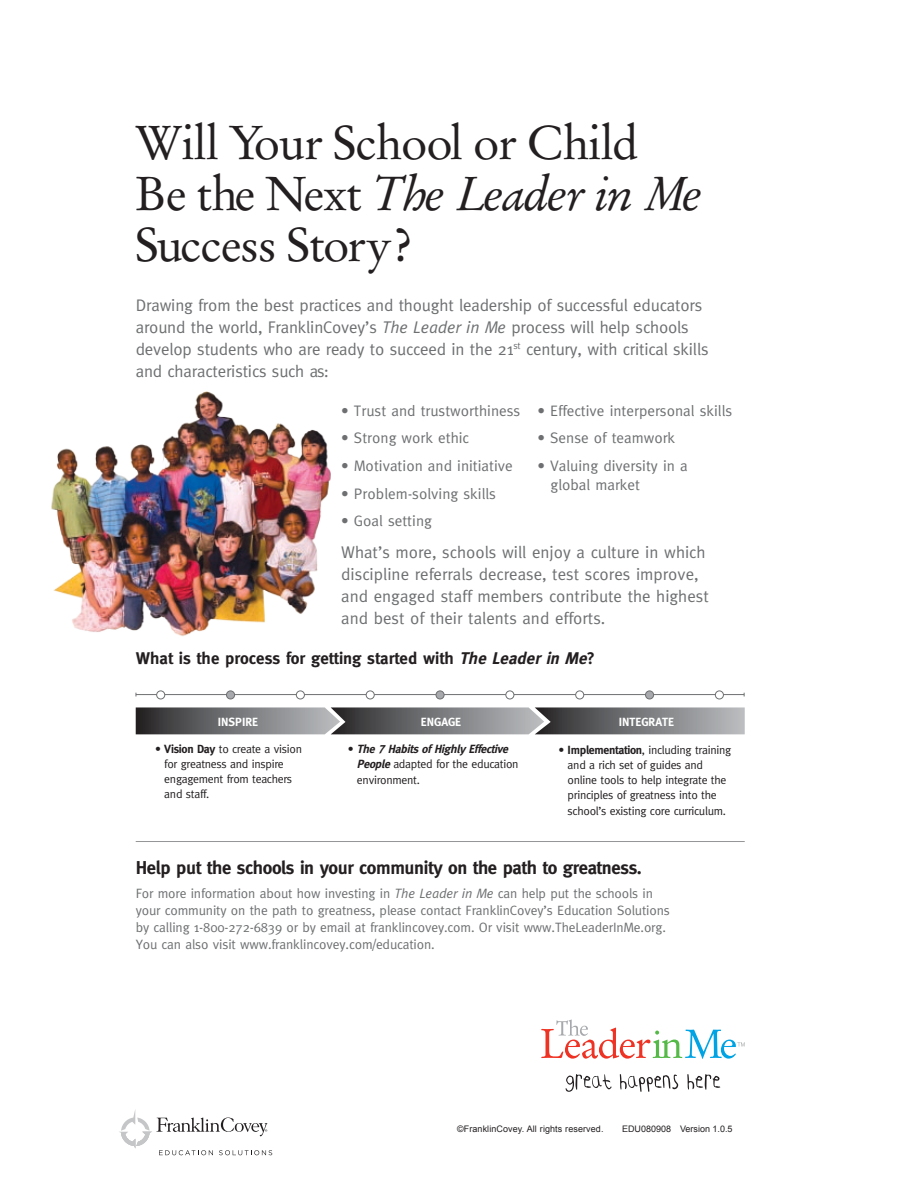
<style>
.page{position:relative;width:918px;height:1188px;background:#fff}
.page>*{position:absolute;margin:0;border:0;box-sizing:border-box;transform-origin:0 0}
.t1{font:47.4px/50.7px "Stempel Garamond";letter-spacing:-.02em;color:#231f20}
.t2{font:700 18.6px "Meta";letter-spacing:-.02em;color:#231f20}
.t3{font:16.95px/22px "Meta";letter-spacing:-.01em;color:#6d6f71}
.t4{font:700 16.95px "Meta";color:#231f20}
.t5{font:15.3px "Meta";color:#6d6f71}
.t6{font:15.15px "Meta";color:#6d6f71}
.t7{font:13.5px/17px "Meta";letter-spacing:-.01em;color:#6d6f71}
.t8{font:11.85px/15.3px "Meta";letter-spacing:-.025em;color:#231f20}
.t9{font:700 11.85px "Meta";color:#fff}
.t10{font:9px "Arial";letter-spacing:.01em;color:#231f20}
.s1{font-style:italic}
.s2{font-weight:700}
.s3{font-weight:700;font-style:italic}
.s4{font-family:"Meta Bold Caps";font-style:italic}
</style>
<div class="page">
<img style="left:51px;top:392px;width:280px;height:245px">
<hr style="left:136px;top:841px;width:609px;height:1px;background:#949698">
<svg style="left:136px;top:707px;width:609px;height:27px;background:#78797c"></svg>
<hr style="left:136px;top:694px;width:608px;height:1px;background:#6d6f71">
<div style="left:715px;top:691px;width:8px;height:8px;background:#fff;border-radius:50%"></div>
<div style="left:715px;top:690px;width:9px;height:9px;border:1px solid #6d6f71;border-radius:50%"></div>
<div style="left:157px;top:691px;width:8px;height:8px;background:#fff;border-radius:50%"></div>
<div style="left:156px;top:690px;width:9px;height:9px;border:1px solid #6d6f71;border-radius:50%"></div>
<div style="left:227px;top:691px;width:8px;height:8px;background:#a7a9ac;border-radius:50%"></div>
<div style="left:226px;top:690px;width:9px;height:9px;border:1px solid #6d6f71;border-radius:50%"></div>
<div style="left:366px;top:691px;width:8px;height:8px;background:#fff;border-radius:50%"></div>
<div style="left:366px;top:690px;width:9px;height:9px;border:1px solid #6d6f71;border-radius:50%"></div>
<div style="left:506px;top:691px;width:8px;height:8px;background:#fff;border-radius:50%"></div>
<div style="left:505px;top:690px;width:9px;height:9px;border:1px solid #6d6f71;border-radius:50%"></div>
<div style="left:646px;top:691px;width:8px;height:8px;background:#a7a9ac;border-radius:50%"></div>
<div style="left:645px;top:690px;width:9px;height:9px;border:1px solid #6d6f71;border-radius:50%"></div>
<div style="left:296px;top:691px;width:8px;height:8px;background:#fff;border-radius:50%"></div>
<div style="left:296px;top:690px;width:9px;height:9px;border:1px solid #6d6f71;border-radius:50%"></div>
<div style="left:436px;top:691px;width:8px;height:8px;background:#a7a9ac;border-radius:50%"></div>
<div style="left:436px;top:690px;width:9px;height:9px;border:1px solid #6d6f71;border-radius:50%"></div>
<div style="left:576px;top:691px;width:8px;height:8px;background:#fff;border-radius:50%"></div>
<div style="left:575px;top:690px;width:9px;height:9px;border:1px solid #6d6f71;border-radius:50%"></div>
<svg style="left:541px;top:1020px;width:204px;height:39px"></svg>
<svg style="left:566px;top:1074px;width:46px;height:18px"></svg>
<svg style="left:620px;top:1074px;width:58px;height:18px"></svg>
<svg style="left:687px;top:1074px;width:33px;height:16px"></svg>
<svg style="left:119px;top:1110px;width:153px;height:45px"></svg>
<h1 class="t1" style="left:135px;top:118px;width:569px">Will Your School or Child<br>Be the Next <span class="s1">The Leader in Me<br></span>Success Story?</h1>
<p class="t3" style="left:136px;top:294px;width:574px">Drawing from the best practices and thought leadership of successful educators around the world, FranklinCovey’s <span class="s1">The Leader in Me</span> process will help schools develop students who are ready to succeed in the 21<sup>st</sup> century, with critical skills and characteristics such as:</p>
<p class="t5" style="left:341px;top:401px;width:393px">• Trust and trustworthiness • Effective interpersonal skills</p>
<p class="t5" style="left:341px;top:429px;width:129px">• Strong work ethic</p>
<p class="t5" style="left:538px;top:429px;width:139px">• Sense of teamwork</p>
<p class="t5" style="left:341px;top:457px;width:173px">• Motivation and initiative</p>
<p class="t5" style="left:538px;top:457px;width:152px">• Valuing diversity in a</p>
<p class="t5" style="left:341px;top:485px;width:156px">• Problem-solving skills</p>
<p class="t5" style="left:341px;top:512px;width:92px">• Goal setting</p>
<p class="t3" style="left:341px;top:541px;width:369px">What’s more, schools will enjoy a culture in which discipline referrals decrease, test scores improve, and engaged staff members contribute the highest and best of their talents and efforts.</p>
<p class="t4" style="left:136px;top:648px;width:461px">What is the process for getting started with <span class="s1">The Leader in Me</span>?</p>
<p class="t6" style="left:550px;top:476px;width:91px">global market</p>
<p class="t9" style="left:218px;top:715px;width:18px">Inspire</p>
<p class="t9" style="left:421px;top:715px;width:21px">Engage</p>
<p class="t9" style="left:619px;top:715px;width:19px">integrate</p>
<p class="t8" style="left:164px;top:741px;width:139px;text-indent:-9px">• <span class="s2">Vision Day</span> to create a vision for greatness and inspire engagement from teachers and staff.</p>
<p class="t8" style="left:357px;top:741px;width:163px;text-indent:-9px">• <span class="s3">The</span><span class="s4">7</span> <span class="s3">Habitsof Highly Effective<br>People</span>adapted for the education environment.</p>
<p class="t8" style="left:568px;top:742px;width:165px;text-indent:-9px">• <span class="s2">Implementation</span>, including training and a rich set of guides and online tools to help integrate the principles of greatness into the school’s existing core curriculum.</p>
<p class="t2" style="left:136px;top:857px;width:508px">Help put the schools in your community on the path to greatness.</p>
<p class="t7" style="left:136px;top:885px;width:536px">For more information about how investing in <span class="s1">The Leader in Me</span> can help put the schools in your community on the path to greatness, please contact FranklinCovey’s Education Solutions by calling 1-800-272-6839 or by email at franklincovey.com. Or visit www.theleaderInMe.org.<br>You can also visit www.franklincovey.com/education.</p>
<p class="t10" style="left:457px;top:1124px;width:148px">©FranklinCovey. All rights reserved.</p>
<p class="t10" style="left:622px;top:1123px;width:112px">EDU080908 Version 1.0.5</p>
</div>
